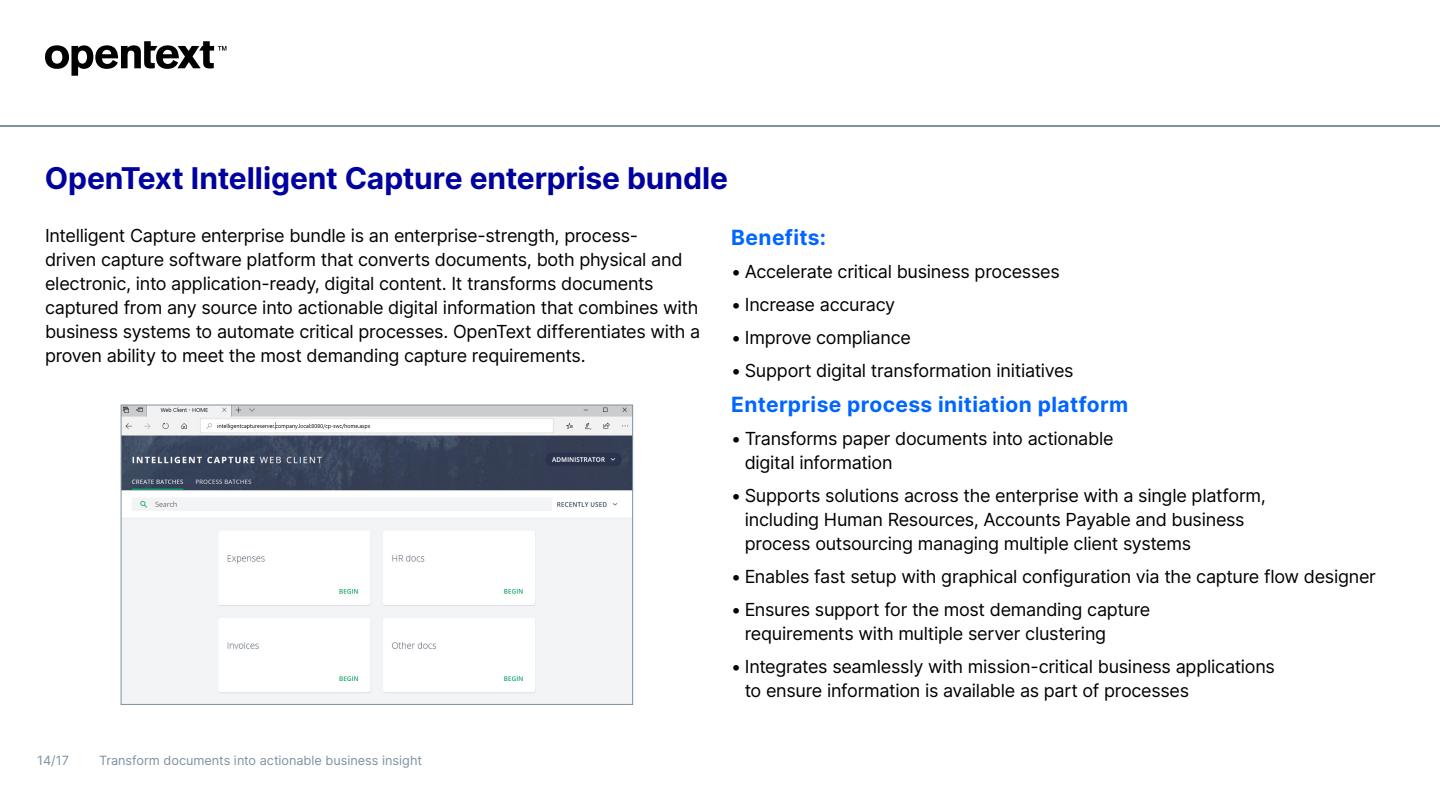
<style>
.page{position:relative;width:1440px;height:810px;background:#fff}
.page>*{position:absolute;margin:0;border:0;box-sizing:border-box;transform-origin:0 0}
.t1{font:700 30px "Inter";letter-spacing:-.005em;color:#00009f}
.t2{font:700 21px "Inter";letter-spacing:.02em;color:#06f}
.Body{font:18px/24px "Inter";letter-spacing:-.015em;color:#000}
.t3{font:12.75px "Inter";color:#7e929f}
</style>
<div class="page">
<svg style="left:45px;top:41px;width:181px;height:35px"></svg>
<hr style="left:0;top:125px;width:1440px;height:2px;background:#7e929f">
<img style="left:123px;top:407px;width:508px;height:296px">
<div style="left:121px;top:405px;width:512px;height:300px;border:1px solid #7e929f"></div>
<h3 class="t1" style="left:45px;top:156px;width:685px">OpenText Intelligent Capture enterprise bundle</h3>
<p class="Body" style="left:45px;top:223px;width:657px">Intelligent Capture enterprise bundle is an enterprise-strength, process-<br>driven capture software platform that converts documents, both physical and electronic, into application-ready, digital content. It transforms documents captured from any source into actionable digital information that combines with business systems to automate critical processes. OpenText differentiates with a proven ability to meet the most demanding capture requirements.</p>
<h4 class="t2" style="left:731px;top:222px;width:96px">Benefits:</h4>
<p class="Body" style="left:731px;top:259px;width:330px">• Accelerate critical business processes</p>
<p class="Body" style="left:731px;top:292px;width:166px">• Increase accuracy</p>
<p class="Body" style="left:731px;top:325px;width:181px">• Improve compliance</p>
<p class="Body" style="left:731px;top:358px;width:344px">• Support digital transformation initiatives</p>
<h4 class="t2" style="left:731px;top:389px;width:399px">Enterprise process initiation platform</h4>
<p class="Body" style="left:745px;top:426px;width:370px;text-indent:-14px">• Transforms paper documents into actionable digital information</p>
<p class="Body" style="left:745px;top:483px;width:522px;text-indent:-14px">• Supports solutions across the enterprise with a single platform, including Human Resources, Accounts Payable and business process outsourcing managing multiple client systems</p>
<p class="Body" style="left:731px;top:564px;width:646px">• Enables fast setup with graphical configuration via the capture flow designer</p>
<p class="Body" style="left:745px;top:597px;width:407px;text-indent:-14px">• Ensures support for the most demanding capture requirements with multiple server clustering</p>
<p class="Body" style="left:745px;top:654px;width:532px;text-indent:-14px">• Integrates seamlessly with mission-critical business applications to ensure information is available as part of processes</p>
<p class="t3" style="left:37px;top:751px;width:33px">14/17</p>
<p class="t3" style="left:99px;top:751px;width:324px">Transform documents into actionable business insight</p>
</div>
